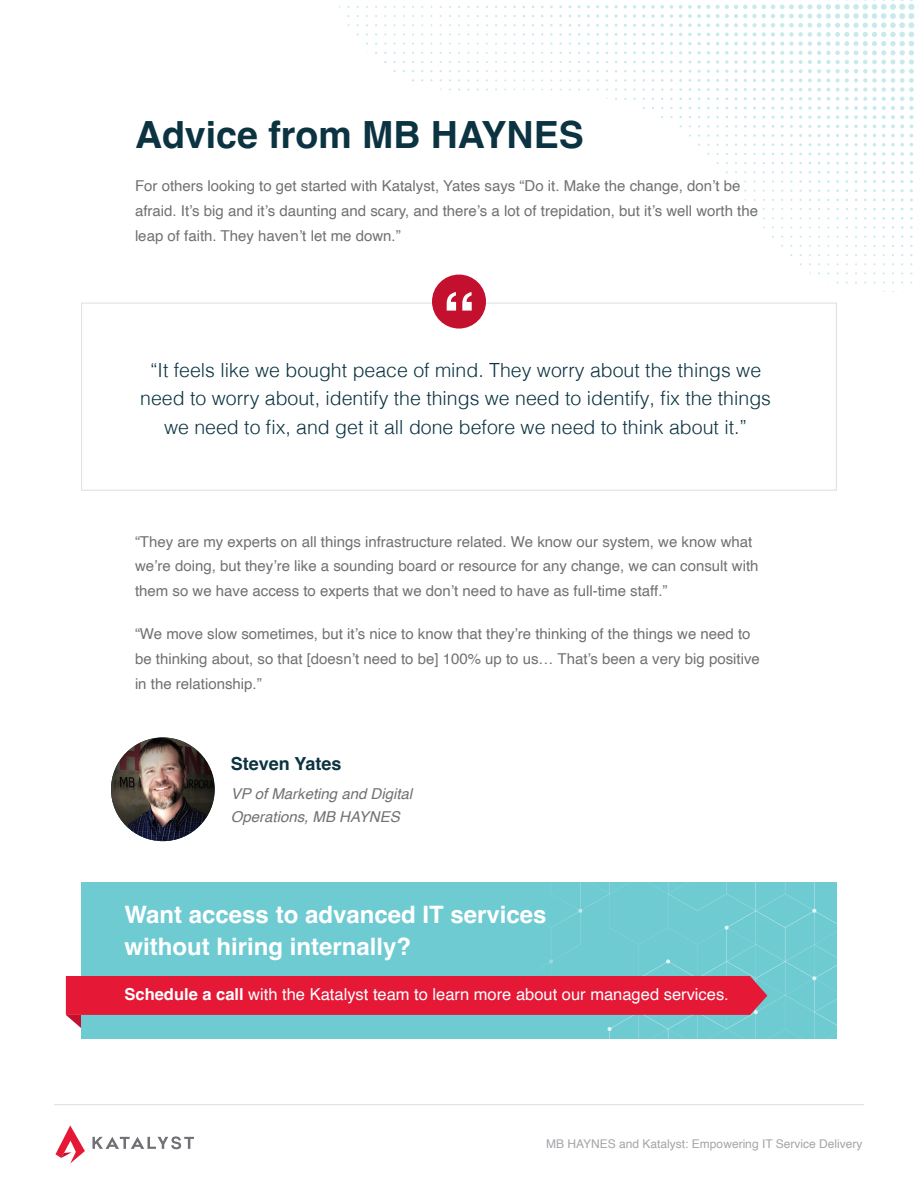
<style>
.page{position:relative;width:918px;height:1188px;background:#fff}
.page>*{position:absolute;margin:0;border:0;box-sizing:border-box;transform-origin:0 0}
.H1_-_Navy{font:700 67.5px "Helvetica";color:#fff}
.Text_Paragraph{font:700 37.5px "Helvetica";color:#0b3341}
.H2_-_Navy{font:700 24px/31.5px "Helvetica";color:#fff}
.Text_Paragraph-2{font:300 19.5px "Helvetica";color:#0b3341}
.Text_Paragraph-3{font:700 18px "Helvetica";color:#0b3341}
.H2_-_Navy-2{font:16.5px "Helvetica";color:#fff}
.Text_Paragraph-4{font:15px/24.8px "Helvetica";color:#717074}
.Text_Paragraph-5{font:italic 15px/22.5px "Helvetica";color:#717074}
.t1{font:12px "Helvetica";color:#a4a5a9}
.s1{font-weight:700}
</style>
<div class="page">
<svg style="left:92px;top:1136px;width:102px;height:13px"></svg>
<svg style="left:56px;top:1125px;width:29px;height:39px"></svg>
<hr style="left:54px;top:1104px;width:810px;height:1px;background:#e1e2e4">
<svg style="left:633px;top:5px;width:3px;height:13px"></svg>
<svg style="left:642px;top:5px;width:13px;height:13px"></svg>
<svg style="left:660px;top:5px;width:4px;height:13px"></svg>
<svg style="left:670px;top:5px;width:3px;height:13px"></svg>
<svg style="left:679px;top:5px;width:22px;height:22px"></svg>
<svg style="left:706px;top:5px;width:4px;height:22px"></svg>
<svg style="left:688px;top:33px;width:13px;height:3px"></svg>
<svg style="left:688px;top:42px;width:13px;height:3px"></svg>
<svg style="left:716px;top:4px;width:74px;height:69px"></svg>
<svg style="left:771px;top:79px;width:13px;height:3px"></svg>
<svg style="left:771px;top:88px;width:4px;height:3px"></svg>
<svg style="left:771px;top:106px;width:4px;height:4px"></svg>
<svg style="left:790px;top:0;width:55px;height:119px"></svg>
<svg style="left:845px;top:0;width:51px;height:128px"></svg>
<svg style="left:899px;top:0;width:19px;height:128px"></svg>
<svg style="left:854px;top:134px;width:4px;height:3px"></svg>
<svg style="left:882px;top:134px;width:31px;height:3px"></svg>
<svg style="left:891px;top:143px;width:13px;height:22px"></svg>
<svg style="left:910px;top:143px;width:3px;height:22px"></svg>
<svg style="left:439px;top:274px;width:32px;height:9px"></svg>
<svg style="left:475px;top:280px;width:10px;height:13px"></svg>
<div style="left:81px;top:882px;width:756px;height:157px;background:#6fcbd2"></div>
<svg style="left:542px;top:882px;width:295px;height:157px"></svg>
<svg style="left:66px;top:976px;width:701px;height:58px"></svg>
<div style="left:81px;top:303px;width:756px;height:188px;border:1px solid #e1e2e4"></div>
<div style="left:432px;top:275px;width:54px;height:54px;background:#c3102f;border-radius:50%"></div>
<img style="left:111px;top:737px;width:104px;height:104px;border-radius:52px">
<p class="Text_Paragraph" style="left:135px;top:112px;width:450px">Advice from MB HAYNES</p>
<p class="Text_Paragraph-4" style="left:135px;top:174px;width:625px">For others looking to get started with Katalyst, Yates says “Do it. Make the change, don’t be afraid. It’s big and it’s daunting and scary, and there’s a lot of trepidation, but it’s well worth the leap of faith. They haven’t let me down.”</p>
<p class="H1_-_Navy" style="left:442px;top:276px;width:35px">“</p>
<p class="Text_Paragraph-2" style="left:150px;top:353px;width:613px">“It feels like we bought peace of mind. They worry about the things we</p>
<p class="Text_Paragraph-2" style="left:140px;top:382px;width:632px">need to worry about, identify the things we need to identify, fix the things</p>
<p class="Text_Paragraph-2" style="left:164px;top:410px;width:585px">we need to fix, and get it all done before we need to think about it.”</p>
<p class="Text_Paragraph-4" style="left:135px;top:529px;width:625px">“They are my experts on all things infrastructure related. We know our system, we know what we’re doing, but they’re like a sounding board or resource for any change, we can consult with them so we have access to experts that we don’t need to have as full-time staff.”</p>
<p class="Text_Paragraph-4" style="left:135px;top:622px;width:626px">“We move slow sometimes, but it’s nice to know that they’re thinking of the things we need to be thinking about, so that [doesn’t need to be] 100% up to us… That’s been a very big positive in the relationship.”</p>
<p class="Text_Paragraph-3" style="left:231px;top:753px;width:112px">Steven Yates</p>
<p class="Text_Paragraph-5" style="left:231px;top:783px;width:183px">VP of Marketing and Digital<br>Operations, MB HAYNES</p>
<p class="H2_-_Navy" style="left:124px;top:902px;width:423px">Want access to advanced IT services without hiring internally?</p>
<p class="H2_-_Navy-2" style="left:124px;top:982px;width:606px"><span class="s1">Schedule a call</span> with the Katalyst team to learn more about our managed services.</p>
<p class="t1" style="left:546px;top:1134px;width:318px">MB HAYNES and Katalyst: Empowering IT Service Delivery</p>
</div>
